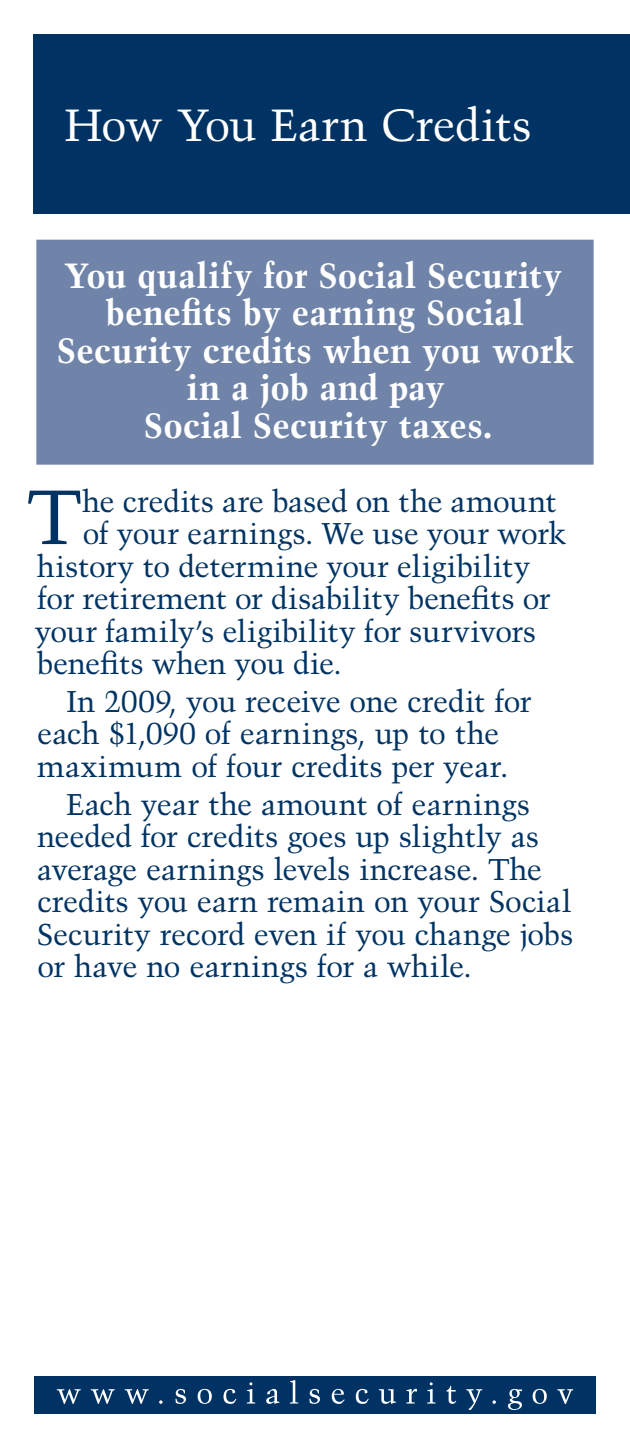
<style>
.page{position:relative;width:630px;height:1440px;background:#fff}
.page>*{position:absolute;margin:0;border:0;box-sizing:border-box;transform-origin:0 0}
.Intro_Paragraph{font:76.5px "Trump Mediaeval";color:#003363}
.t1{font:45px "Trump Mediaeval";letter-spacing:-.01em;color:#fff}
.t2{font:700 35px/37.5px "Trump Mediaeval";letter-spacing:.005em;color:#fff;text-align:center}
.paragraph_format{font:30px/32.5px "Trump Mediaeval";letter-spacing:-.01em;color:#003363}
.Intro_Paragraph-2{font:30px "Trump Mediaeval";letter-spacing:-.015em;color:#003363}
</style>
<div class="page">
<div style="left:34px;top:34px;width:596px;height:180px;background:#003363"></div>
<div style="left:34px;top:1376px;width:562px;height:38px;background:#003363"></div>
<svg style="left:57px;top:1380px;width:516px;height:30px"></svg>
<div style="left:36px;top:240px;width:558px;height:225px;background:#6f84a8"></div>
<p class="t1" style="left:65px;top:98px;width:469px">How You Earn Credits</p>
<p class="t2" style="left:57px;top:256px;width:519px">You qualify for Social Security benefits by earning Social<br>Security credits when you work in a job and pay<br>Social Security taxes.</p>
<p class="Intro_Paragraph" style="left:27px;top:471px;width:57px">T</p>
<p class="Intro_Paragraph-2" style="left:82px;top:483px;width:476px">he credits are based on the amount</p>
<p class="Intro_Paragraph-2" style="left:83px;top:515px;width:485px">of your earnings. We use your work</p>
<p class="Intro_Paragraph-2" style="left:37px;top:548px;width:495px">history to determine your eligibility</p>
<p class="Intro_Paragraph-2" style="left:37px;top:580px;width:515px">for retirement or disability benefits or</p>
<p class="Intro_Paragraph-2" style="left:35px;top:613px;width:503px">your family’s eligibility for survivors</p>
<p class="Intro_Paragraph-2" style="left:37px;top:645px;width:307px">benefits when you die.</p>
<p class="paragraph_format" style="left:37px;top:685px;width:496px;text-indent:30px">In 2009, you receive one credit for each $1,090 of earnings, up to the maximum of four credits per year.</p>
<p class="paragraph_format" style="left:37px;top:788px;width:538px;text-indent:30px">Each year the amount of earnings needed for credits goes up slightly as average earnings levels increase. The credits you earn remain on your Social Security record even if you change jobs or have no earnings for a while.</p>
</div>
